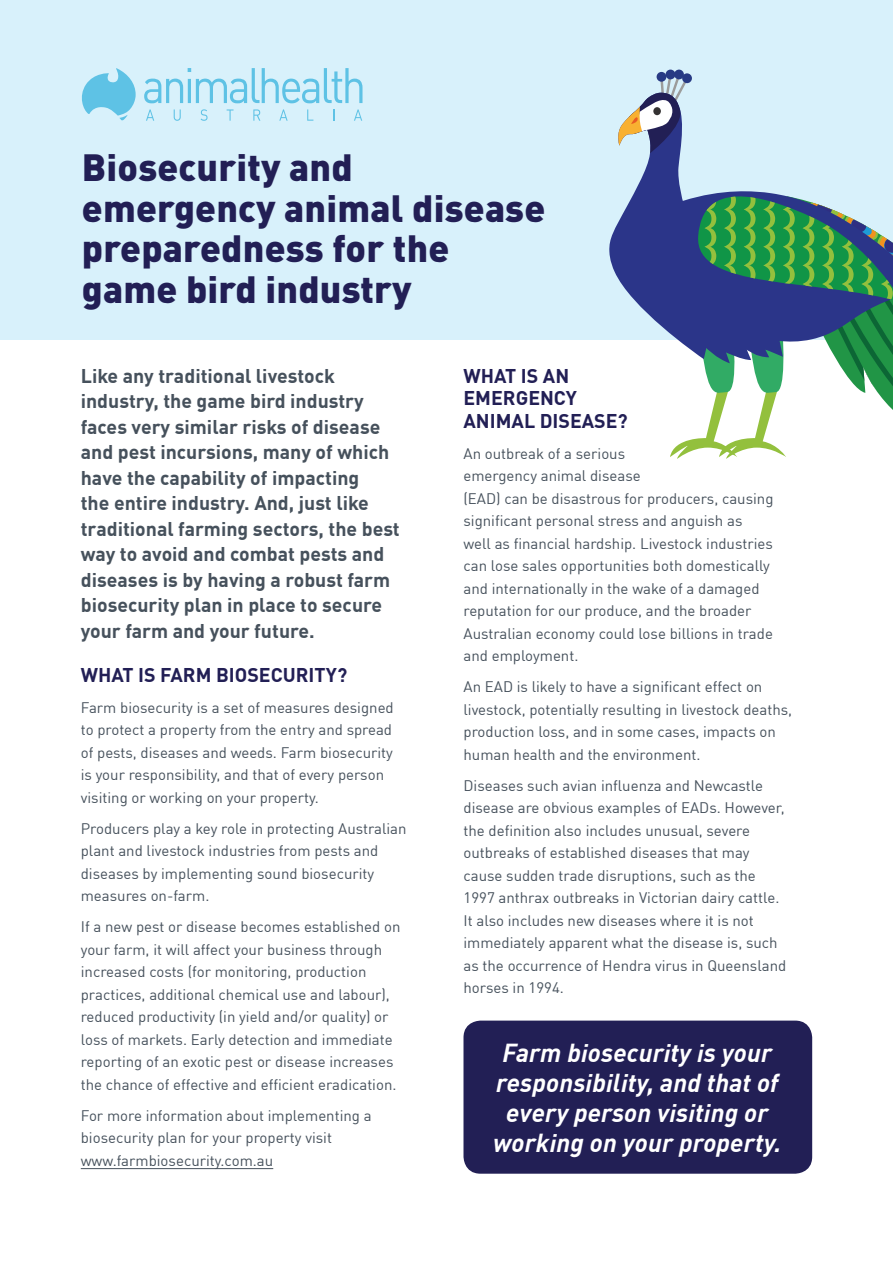
<style>
.page{position:relative;width:893px;height:1263px;background:#fff}
.page>*{position:absolute;margin:0;border:0;box-sizing:border-box;transform-origin:0 0}
.t1{font:900 37.5px/40.5px "DIN";letter-spacing:.005em;color:#221f55}
.t2{font:italic 700 25.5px/30px "DIN Offc Pro";letter-spacing:.005em;color:#fff;text-align:center}
.t3{font:700 19.5px/25.5px "DIN Offc Pro";color:#46515c}
.t4{font:700 19.5px/22.5px "DIN Offc Pro";color:#221f55}
.t5{font:15px/22.5px "DIN Offc Pro";color:#46515c}
</style>
<div class="page">
<hr style="left:81px;top:1168px;width:192px;height:1px;background:#46515c">
<div style="left:0;top:0;width:893px;height:339px;background:#d8f1fb"></div>
<svg style="left:81px;top:68px;width:55px;height:53px"></svg>
<svg style="left:144px;top:68px;width:218px;height:35px"></svg>
<svg style="left:146px;top:109px;width:8px;height:12px"></svg>
<svg style="left:174px;top:109px;width:7px;height:12px"></svg>
<svg style="left:201px;top:109px;width:7px;height:12px"></svg>
<svg style="left:227px;top:109px;width:7px;height:12px"></svg>
<svg style="left:253px;top:109px;width:7px;height:12px"></svg>
<svg style="left:279px;top:109px;width:9px;height:12px"></svg>
<svg style="left:307px;top:109px;width:6px;height:12px"></svg>
<svg style="left:333px;top:109px;width:1px;height:12px"></svg>
<svg style="left:354px;top:109px;width:8px;height:12px"></svg>
<div style="left:463px;top:1020px;width:349px;height:154px;background:#221f55;border-radius:17px"></div>
<svg style="left:609px;top:153px;width:71px;height:187px;fill:#2b3589"></svg>
<svg style="left:618px;top:74px;width:70px;height:79px"></svg>
<svg style="left:670px;top:180px;width:223px;height:279px"></svg>
<div style="left:682px;top:73px;width:10px;height:10px;background:#273a84;border-radius:50%"></div>
<div style="left:674px;top:70px;width:10px;height:9px;background:#273a84;border-radius:50%"></div>
<div style="left:666px;top:70px;width:9px;height:9px;background:#273a84;border-radius:50%"></div>
<div style="left:657px;top:72px;width:9px;height:10px;background:#273a84;border-radius:50%"></div>
<div style="left:653px;top:107px;width:8px;height:8px;background:#343232;border-radius:50%"></div>
<h1 class="t1" style="left:82px;top:145px;width:465px">Biosecurity and emergency animal disease preparedness for the game bird industry</h1>
<p class="t3" style="left:81px;top:360px;width:321px">Like any traditional livestock industry, the game bird industry faces very similar risks of disease and pest incursions, many of which have the capability of impacting<br>the entire industry. And, just like traditional farming sectors, the best way to avoid and combat pests and diseases is by having a robust farm biosecurity plan in place to secure your farm and your future.</p>
<h3 class="t4" style="left:81px;top:661px;width:268px">WHAT IS FARM BIOSECURITY?</h3>
<p class="t5" style="left:81px;top:694px;width:314px">Farm biosecurity is a set of measures designed to protect a property from the entry and spread of pests, diseases and weeds. Farm biosecurity is your responsibility, and that of every person visiting or working on your property.</p>
<p class="t5" style="left:81px;top:815px;width:327px">Producers play a key role in protecting Australian plant and livestock industries from pests and diseases by implementing sound biosecurity measures on-farm.</p>
<p class="t5" style="left:81px;top:914px;width:321px">If a new pest or disease becomes established on your farm, it will affect your business through increased costs (for monitoring, production practices, additional chemical use and labour), reduced productivity (in yield and/or quality) or loss of markets. Early detection and immediate reporting of an exotic pest or disease increases the chance of effective and efficient eradication.</p>
<p class="t5" style="left:81px;top:1102px;width:292px">For more information about implementing a biosecurity plan for your property visit www.farmbiosecurity.com.au</p>
<h3 class="t4" style="left:463px;top:362px;width:166px">WHAT IS AN<br>EMERGENCY<br>ANIMAL DISEASE?</h3>
<p class="t5" style="left:463px;top:441px;width:311px">An outbreak of a serious<br>emergency animal disease<br>(EAD) can be disastrous for producers, causing significant personal stress and anguish as well as financial hardship. Livestock industries can lose sales opportunities both domestically and internationally in the wake of a damaged reputation for our produce, and the broader Australian economy could lose billions in trade and employment.</p>
<p class="t5" style="left:463px;top:674px;width:330px">An EAD is likely to have a significant effect on livestock, potentially resulting in livestock deaths, production loss, and in some cases, impacts on human health and the environment.</p>
<p class="t5" style="left:463px;top:773px;width:324px">Diseases such avian influenza and Newcastle disease are obvious examples of EADs. However, the definition also includes unusual, severe outbreaks of established diseases that may cause sudden trade disruptions, such as the 1997 anthrax outbreaks in Victorian dairy cattle.<br>It also includes new diseases where it is not immediately apparent what the disease is, such as the occurrence of Hendra virus in Queensland horses in 1994.</p>
<h2 class="t2" style="left:493px;top:1034px;width:290px">Farm biosecurity is your responsibility, and that of every person visiting or working on your property.</h2>
</div>
